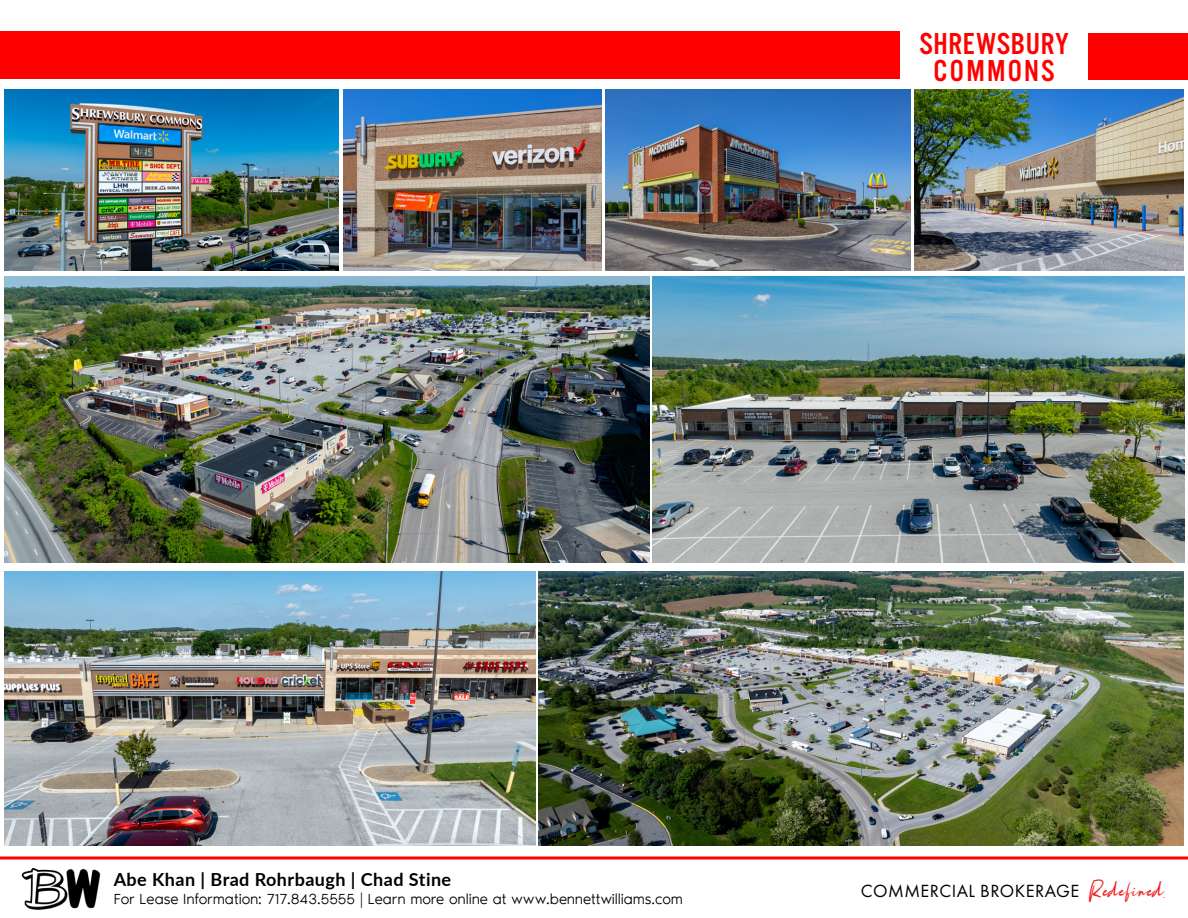
<style>
.page{position:relative;width:1188px;height:918px;background:#fff}
.page>*{position:absolute;margin:0;border:0;box-sizing:border-box;transform-origin:0 0}
.t1{font:31.5px/27px "Alternate Got No 3 D";letter-spacing:.025em;color:#f00;text-align:center}
.t2{font:18.3px "Futura PT";letter-spacing:.025em;color:#000}
.t3{font:700 18px "Lato";letter-spacing:.025em;color:#000}
.t4{font:300 15px "Noir Pro";letter-spacing:-.005em;color:#000}
.s1{color:#fff}
.s2{font-family:"Rotterdam";font-style:italic;font-size:27.6px;color:#ee2123}
</style>
<div class="page">
<svg style="left:0;top:856px;width:1188px;height:4px;background:#ff3f3f"></svg>
<img style="left:21px;top:868px;width:80px;height:42px">
<div style="left:0;top:32px;width:900px;height:47px;background:#f00"></div>
<div style="left:1089px;top:33px;width:99px;height:47px;background:#f00"></div>
<img style="left:4px;top:89px;width:334px;height:181px">
<img style="left:606px;top:89px;width:304px;height:181px">
<img style="left:343px;top:89px;width:258px;height:181px">
<img style="left:915px;top:89px;width:269px;height:181px">
<img style="left:4px;top:277px;width:645px;height:286px">
<img style="left:653px;top:277px;width:531px;height:286px">
<img style="left:539px;top:572px;width:645px;height:274px">
<img style="left:4px;top:572px;width:531px;height:274px">
<h1 class="t1" style="left:919px;top:31px;width:151px">SHREWSBURY<br>COMMONS</h1>
<p class="t3" style="left:114px;top:866px;width:339px">Abe Khan | Brad Rohrbaugh | Chad Stine</p>
<p class="t4" style="left:114px;top:888px;width:571px">For Lease Information: 717.843.5555 | Learn more online at www.bennettwilliams.com</p>
<p class="t2" style="left:861px;top:880px;width:305px">COMMERCIAL BROKERAGE<span class="s1">.</span> <span class="s2">Redefined.</span></p>
</div>
